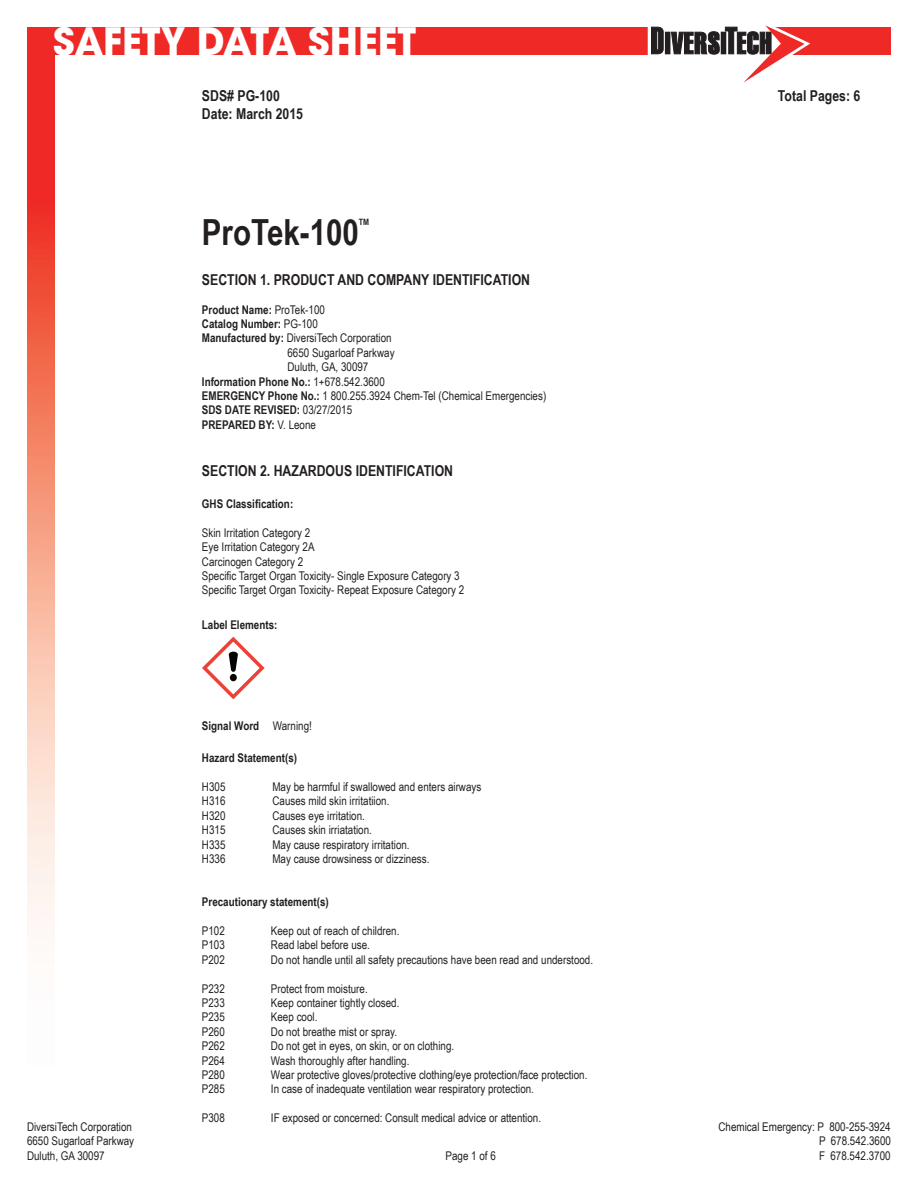
<style>
.page{position:relative;width:918px;height:1188px;background:#fff}
.page>*{position:absolute;margin:0;border:0;box-sizing:border-box;transform-origin:0 0}
.t1{font:700 37.5px "ITC Avant Garde Std";color:#fff}
.Main_Title{font:700 36px "Arial Narrow";color:#231f20}
.Main_Title-2{font:700 15px "Arial Narrow";color:#231f20}
.Main_Title-3{font:12px/14.4px "Arial Narrow";color:#231f20}
.Body{font:12px "Arial Narrow";color:#231f20}
.Main_Title-4{font:700 12px "Arial Narrow";color:#231f20}
.Data{font:700 12px "Arial Narrow";color:#231f20}
.Body-2{font:700 12px "Arial Narrow";color:#231f20}
.Main_Title-5{font:700 8.7px "Arial Narrow";color:#231f20}
.s1{font-weight:400}
.s2{font-weight:700}
</style>
<div class="page">
<div style="left:27px;top:27px;width:864px;height:27px;background:#ee2926"></div>
<img style="left:27px;top:54px;width:27px;height:873px">
<svg style="left:648px;top:25px;width:162px;height:58px"></svg>
<svg style="left:202px;top:637px;width:63px;height:62px"></svg>
<h1 class="t1" style="left:53px;top:16px;width:365px">SAFETY DATA SHEET</h1>
<p class="Main_Title-2" style="left:202px;top:85px;width:79px">SDS# PG-100</p>
<p class="Main_Title-2" style="left:778px;top:85px;width:84px">Total Pages: 6</p>
<p class="Main_Title-2" style="left:202px;top:103px;width:103px">Date: March 2015</p>
<p class="Main_Title" style="left:202px;top:205px;width:158px">ProTek-100</p>
<p class="Main_Title-5" style="left:359px;top:215px;width:12px">TM</p>
<p class="Main_Title-2" style="left:202px;top:268px;width:330px">SECTION 1. PRODUCT AND COMPANY IDENTIFICATION</p>
<p class="Main_Title-4" style="left:202px;top:300px;width:125px">Product Name: <span class="s1">ProTek-100</span></p>
<p class="Main_Title-4" style="left:202px;top:315px;width:117px">Catalog Number: <span class="s1">PG-100</span></p>
<p class="Main_Title-3" style="left:202px;top:331px;width:191px"><span class="s2">Manufactured by:</span> DiversiTech Corporation</p>
<p class="Main_Title-3" style="left:287px;top:345px;width:109px">6650 Sugarloaf Parkway</p>
<p class="Main_Title-3" style="left:287px;top:359px;width:82px">Duluth, GA, 30097</p>
<p class="Main_Title-4" style="left:202px;top:372px;width:184px">Information Phone No.: <span class="s1">1+678.542.3600</span></p>
<p class="Main_Title-3" style="left:202px;top:388px;width:346px"><span class="s2">EMERGENCY Phone No.:</span> 1 800.255.3924 Chem-Tel (Chemical Emergencies)</p>
<p class="Main_Title-4" style="left:202px;top:401px;width:152px">SDS DATE REVISED: <span class="s1">03/27/2015</span></p>
<p class="Main_Title-4" style="left:202px;top:416px;width:116px">PREPARED BY: <span class="s1">V. Leone</span></p>
<p class="Main_Title-2" style="left:202px;top:459px;width:253px">SECTION 2. HAZARDOUS IDENTIFICATION</p>
<p class="Main_Title-4" style="left:202px;top:495px;width:93px">GHS Classification:</p>
<p class="Main_Title-3" style="left:202px;top:525px;width:264px">Skin Irritation Category 2<br>Eye Irritation Category 2A<br>Carcinogen Category 2<br>Specific Target Organ Toxicity- Single Exposure Category 3<br>Specific Target Organ Toxicity- Repeat Exposure Category 2</p>
<p class="Data" style="left:202px;top:616px;width:77px">Label Elements:</p>
<p class="Data" style="left:202px;top:717px;width:111px">Signal Word <span class="s1">Warning!</span></p>
<p class="Data" style="left:202px;top:749px;width:97px">Hazard Statement(s)</p>
<p class="Body" style="left:202px;top:778px;width:25px">H305</p>
<p class="Body" style="left:272px;top:778px;width:210px">May be harmful if swallowed and enters airways</p>
<p class="Body" style="left:202px;top:792px;width:25px">H316</p>
<p class="Body" style="left:272px;top:792px;width:119px">Causes mild skin irritatiion.</p>
<p class="Body" style="left:202px;top:807px;width:25px">H320</p>
<p class="Body" style="left:272px;top:807px;width:94px">Causes eye irritation.</p>
<p class="Body" style="left:202px;top:821px;width:25px">H315</p>
<p class="Body" style="left:272px;top:821px;width:101px">Causes skin irriatation.</p>
<p class="Body" style="left:202px;top:836px;width:25px">H335</p>
<p class="Body" style="left:272px;top:836px;width:139px">May cause respiratory irritation.</p>
<p class="Body" style="left:202px;top:850px;width:25px">H336</p>
<p class="Body" style="left:272px;top:850px;width:158px">May cause drowsiness or dizziness.</p>
<p class="Body-2" style="left:202px;top:893px;width:128px">Precautionary statement(s)</p>
<p class="Main_Title-3" style="left:202px;top:923px;width:24px">P102</p>
<p class="Main_Title-3" style="left:271px;top:923px;width:130px">Keep out of reach of children.</p>
<p class="Main_Title-3" style="left:202px;top:938px;width:24px">P103</p>
<p class="Main_Title-3" style="left:271px;top:938px;width:101px">Read label before use.</p>
<p class="Main_Title-3" style="left:202px;top:952px;width:24px">P202</p>
<p class="Main_Title-3" style="left:271px;top:952px;width:324px">Do not handle until all safety precautions have been read and understood.</p>
<p class="Main_Title-3" style="left:202px;top:981px;width:24px">P232</p>
<p class="Main_Title-3" style="left:271px;top:981px;width:98px">Protect from moisture.</p>
<p class="Main_Title-3" style="left:202px;top:995px;width:24px">P233</p>
<p class="Main_Title-3" style="left:271px;top:995px;width:130px">Keep container tightly closed.</p>
<p class="Main_Title-3" style="left:202px;top:1010px;width:24px">P235</p>
<p class="Main_Title-3" style="left:271px;top:1010px;width:48px">Keep cool.</p>
<p class="Main_Title-3" style="left:202px;top:1024px;width:24px">P260</p>
<p class="Main_Title-3" style="left:271px;top:1024px;width:128px">Do not breathe mist or spray.</p>
<p class="Main_Title-3" style="left:202px;top:1038px;width:24px">P262</p>
<p class="Main_Title-3" style="left:271px;top:1038px;width:185px">Do not get in eyes, on skin, or on clothing.</p>
<p class="Main_Title-3" style="left:202px;top:1053px;width:24px">P264</p>
<p class="Main_Title-3" style="left:271px;top:1053px;width:140px">Wash thoroughly after handling.</p>
<p class="Main_Title-3" style="left:202px;top:1067px;width:24px">P280</p>
<p class="Main_Title-3" style="left:271px;top:1067px;width:318px">Wear protective gloves/protective clothing/eye protection/face protection.</p>
<p class="Main_Title-3" style="left:202px;top:1082px;width:24px">P285</p>
<p class="Main_Title-3" style="left:271px;top:1082px;width:265px">In case of inadequate ventilation wear respiratory protection.</p>
<p class="Main_Title-3" style="left:202px;top:1110px;width:24px">P308</p>
<p class="Main_Title-3" style="left:271px;top:1110px;width:272px">IF exposed or concerned: Consult medical advice or attention.</p>
<p class="Main_Title-3" style="left:27px;top:1119px;width:106px">DiversiTech Corporation</p>
<p class="Main_Title-3" style="left:719px;top:1119px;width:174px">Chemical Emergency: P 800-255-3924</p>
<p class="Main_Title-3" style="left:27px;top:1134px;width:109px">6650 Sugarloaf Parkway</p>
<p class="Main_Title-3" style="left:819px;top:1134px;width:73px">P 678.542.3600</p>
<p class="Main_Title-3" style="left:27px;top:1148px;width:79px">Duluth, GA 30097</p>
<p class="Main_Title-3" style="left:446px;top:1148px;width:52px">Page 1 of 6</p>
<p class="Main_Title-3" style="left:819px;top:1148px;width:73px">F 678.542.3700</p>
</div>
